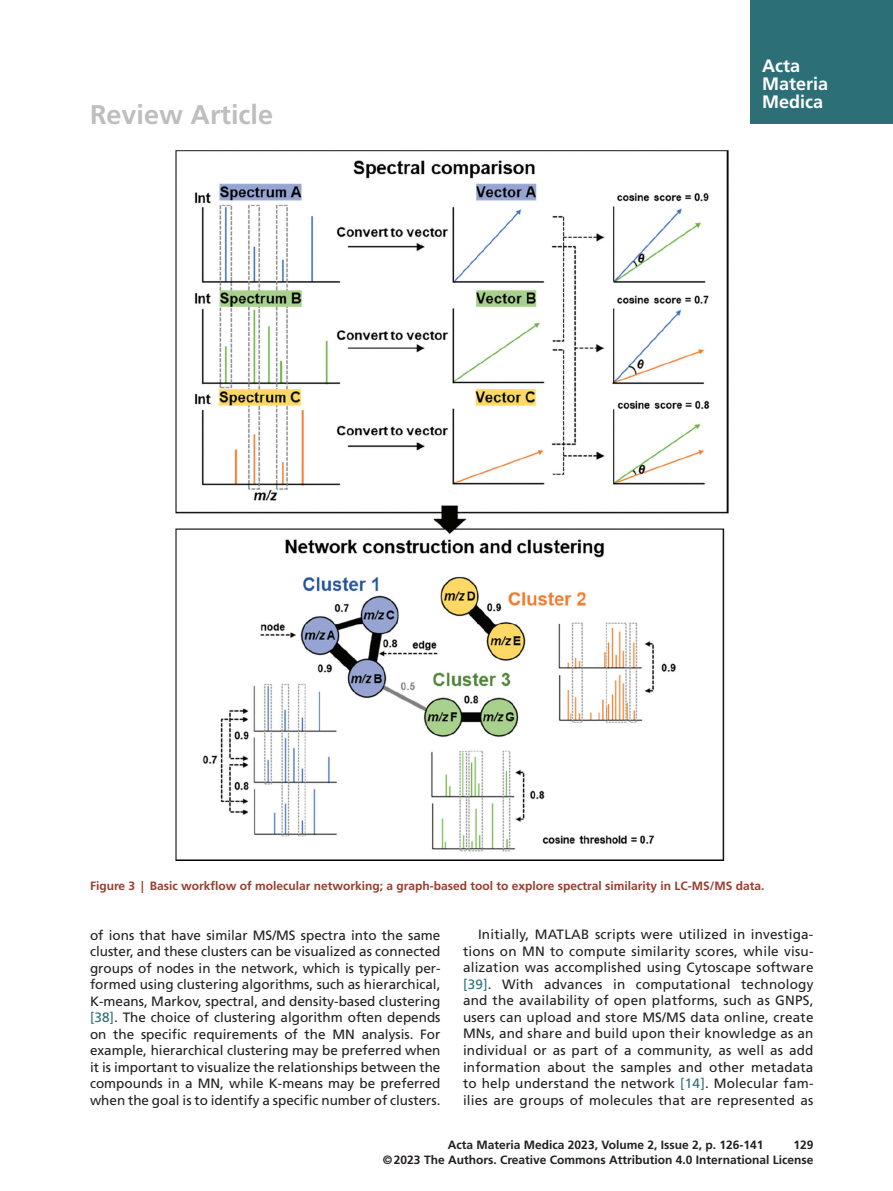
<style>
.page{position:relative;width:893px;height:1191px;background:#fff}
.page>*{position:absolute;margin:0;border:0;box-sizing:border-box;transform-origin:0 0}
.t1{font:700 27px "Frutiger";color:#bfbebe}
.t2{font:700 18px/18px "Frutiger";color:#fff}
.t3{font:13.5px/16.5px "Frutiger";letter-spacing:.005em;color:#231f20;text-align:justify}
.t4{font:700 12px/15px "Frutiger";color:#231f20;text-align:right}
.t5{font:700 12px "Frutiger";color:#973e2f}
.s1{color:#2c6f77}
</style>
<div class="page">
<div style="left:750px;top:0;width:143px;height:124px;background:#2c6f77"></div>
<img style="left:175px;top:150px;width:553px;height:710px">
<h1 class="t1" style="left:90px;top:99px;width:185px">Review Article</h1>
<h2 class="t2" style="left:762px;top:57px;width:68px">Acta<br>Materia<br>Medica</h2>
<p class="t5" style="left:90px;top:879px;width:676px">Figure 3 | Basic workflow of molecular networking; a graph-based tool to explore spectral similarity in LC-MS/MS data.</p>
<p class="t3" style="left:90px;top:926px;width:352px">of ions that have similar MS/MS spectra into the same cluster, and these clusters can be visualized as connected groups of nodes in the network, which is typically per&shy;formed using clustering algorithms, such as hierarchical, K-means, Markov, spectral, and density-based clustering <span class="s1">[38]</span>. The choice of clustering algorithm often depends on the specific requirements of the MN analysis. For example, hierarchical clustering may be preferred when it is important to visualize the relationships between the compounds in a MN, while K-means may be preferred when the goal is to identify a specific number of clusters.</p>
<p class="t3" style="left:463px;top:926px;width:352px;text-indent:15px">Initially, MATLAB scripts were utilized in investiga&shy;tions on MN to compute similarity scores, while visu&shy;alization was accomplished using Cytoscape software <span class="s1">[39]</span>. With advances in computational technology and the availability of open platforms, such as GNPS, users can upload and store MS/MS data online, create MNs, and share and build upon their knowledge as an individual or as part of a community, as well as add information about the samples and other metadata to help understand the network <span class="s1">[14]</span>. Molecular fam&shy;ilies are groups of molecules that are represented as</p>
<p class="t4" style="left:448px;top:1137px;width:317px">Acta Materia Medica 2023, Volume 2, Issue 2, p. 126-141</p>
<p class="t4" style="left:383px;top:1137px;width:432px">129<br>©2023 The Authors. Creative Commons Attribution 4.0 International License</p>
</div>
